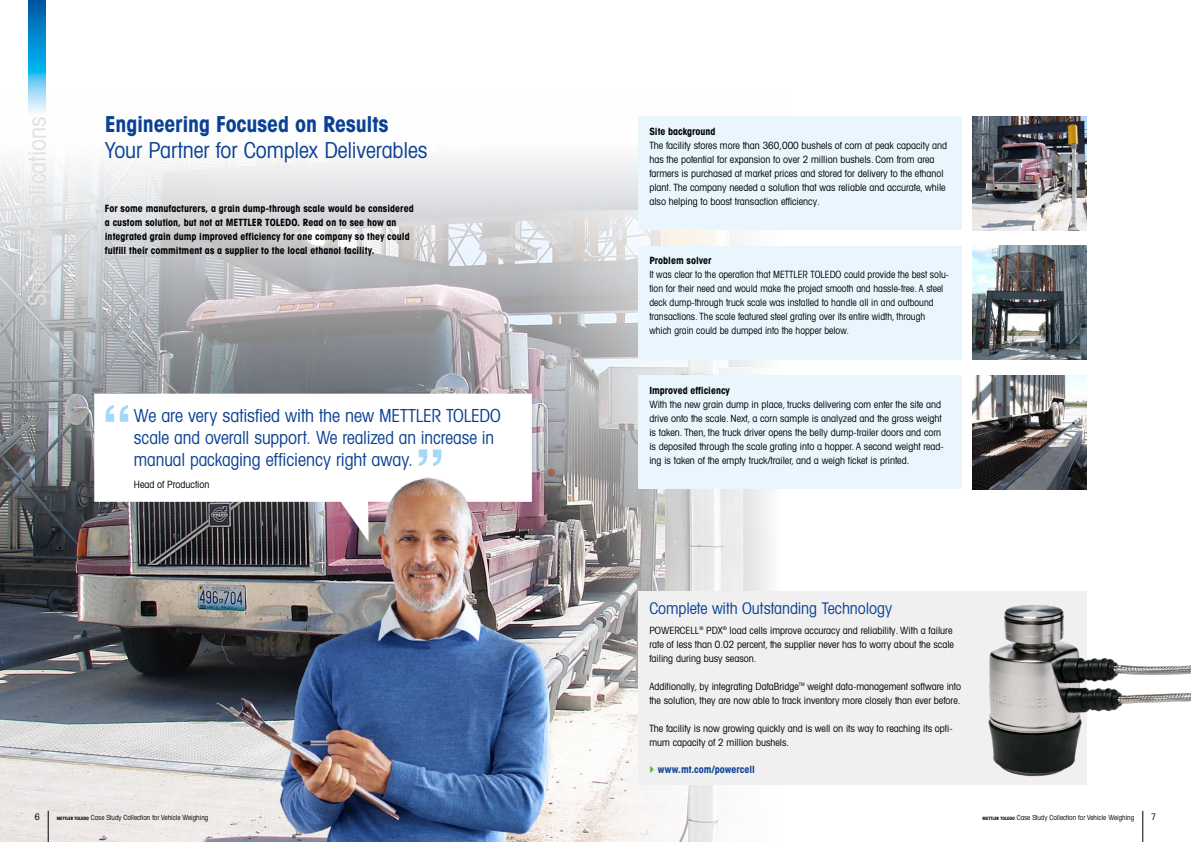
<style>
.page{position:relative;width:1191px;height:842px;background:#fff}
.page>*{position:absolute;margin:0;border:0;box-sizing:border-box;transform-origin:0 0}
.t1{font:22px "Avant Gardefor MT Bk";letter-spacing:-.005em;color:#0b4195}
.t2{font:22px "Avant Gardefor MT Bd";letter-spacing:-.005em;color:#0b4195}
.t3{font:18px/22px "Avant Gardefor MT Bk";letter-spacing:-.005em;color:#0b4195}
.t4{font:16px "Avant Gardefor MT Bk";letter-spacing:-.005em;color:#0b4195}
.t5{font:10px/14px "Avant Gardefor MT Bk";color:#000}
.t6{font:10px/14px "Avant Gardefor MT Bk";color:#000;scale:.96 1}
.t7{font:10px/14px "Avant Gardefor MT Bd";color:#000}
.t8{font:10px "Avant Gardefor MT Bd";color:#0b4195}
.t9{font:9px "Avant Gardefor MT Bk";color:#000}
.t10{font:7px "Avant Gardefor MT Bk";color:#000}
.s1{font-family:"Avant Gardefor MT Bd";font-size:4.5px}
</style>
<div class="page">
<img style="left:0;top:94px;width:638px;height:748px">
<svg style="left:512px;top:210px;width:257px;height:632px"></svg>
<img style="left:972px;top:116px;width:114px;height:114px">
<div style="left:638px;top:116px;width:323px;height:114px;background:#eaf6fe"></div>
<img style="left:972px;top:246px;width:114px;height:114px">
<div style="left:638px;top:246px;width:323px;height:114px;background:#eaf6fe"></div>
<img style="left:972px;top:375px;width:114px;height:114px">
<div style="left:638px;top:375px;width:323px;height:114px;background:#eaf6fe"></div>
<div style="left:638px;top:591px;width:448px;height:194px;background:#f0f0f0"></div>
<img style="left:988px;top:593px;width:203px;height:192px">
<svg style="left:94px;top:394px;width:438px;height:148px"></svg>
<svg style="left:106px;top:405px;width:22px;height:17px"></svg>
<svg style="left:419px;top:449px;width:22px;height:17px"></svg>
<img style="left:206px;top:472px;width:349px;height:370px">
<hr style="left:1142px;top:811px;width:1px;height:31px;background:#000">
<hr style="left:48px;top:811px;width:1px;height:31px;background:#000">
<svg style="left:28px;top:0;width:17px;height:116px;background:#3da7dd"></svg>
<h1 class="t2" style="left:105px;top:110px;width:285px">Engineering Focused on Results</h1>
<h1 class="t1" style="left:105px;top:137px;width:324px">Your Partner for Complex Deliverables</h1>
<p class="t7" style="left:105px;top:201px;width:310px">For some manufacturers, a grain dump-through scale would be considered a custom solution, but not at METTLER TOLEDO. Read on to see how an integrated grain dump improved efficiency for one company so they could fulfill their commitment as a supplier to the local ethanol facility.</p>
<h2 class="t3" style="left:134px;top:404px;width:368px">We are very satisfied with the new METTLER TOLEDO scale and overall support. We realized an increase in manual packaging efficiency right away.</h2>
<p class="t5" style="left:134px;top:477px;width:77px">Head of Production</p>
<p class="t7" style="left:649px;top:124px;width:68px">Site background</p>
<p class="t5" style="left:649px;top:138px;width:299px">The facility stores more than 360,000 bushels of corn at peak capacity and has the potential for expansion to over 2 million bushels. Corn from area farmers is purchased at market prices and stored for delivery to the ethanol plant. The company needed a solution that was reliable and accurate, while also helping to boost transaction efficiency.</p>
<p class="t7" style="left:649px;top:254px;width:64px">Problem solver</p>
<p class="t6" style="left:649px;top:268px;width:314px">It was clear to the operation that METTLER TOLEDO could provide the best solu&shy;tion for their need and would make the project smooth and hassle-free. A steel deck dump-through truck scale was installed to handle all in and outbound transactions. The scale featured steel grating over its entire width, through which grain could be dumped into the hopper below.</p>
<p class="t7" style="left:649px;top:383px;width:82px">Improved efficiency</p>
<p class="t5" style="left:649px;top:397px;width:296px">With the new grain dump in place, trucks delivering corn enter the site and drive onto the scale. Next, a corn sample is analyzed and the gross weight is taken. Then, the truck driver opens the belly dump-trailer doors and corn is deposited through the scale grating into a hopper. A second weight read&shy;ing is taken of the empty truck/trailer, and a weigh ticket is printed.</p>
<h3 class="t4" style="left:649px;top:599px;width:244px">Complete with Outstanding Technology</h3>
<p class="t5" style="left:649px;top:623px;width:306px">POWERCELL<sup>®</sup> PDX<sup>®</sup> load cells improve accuracy and reliability. With a failure rate of less than 0.02 percent, the supplier never has to worry about the scale failing during busy season.</p>
<p class="t5" style="left:649px;top:679px;width:313px">Additionally, by integrating DataBridge<sup>TM</sup> weight data-management software into the solution, they are now able to track inventory more closely than ever before.</p>
<p class="t5" style="left:649px;top:721px;width:305px">The facility is now growing quickly and is well on its way to reaching its opti&shy;mum capacity of 2 million bushels.</p>
<p class="t8" style="left:658px;top:763px;width:99px">www.mt.com/powercell</p>
<p class="t9" style="left:35px;top:811px;width:7px">6</p>
<p class="t10" style="left:57px;top:813px;width:153px"><span class="s1">METTLER TOLEDO</span> Case Study Collection for Vehicle Weighing</p>
<p class="t10" style="left:982px;top:813px;width:153px"><span class="s1">METTLER TOLEDO</span> Case Study Collection for Vehicle Weighing</p>
<p class="t9" style="left:1151px;top:811px;width:7px">7</p>
</div>
